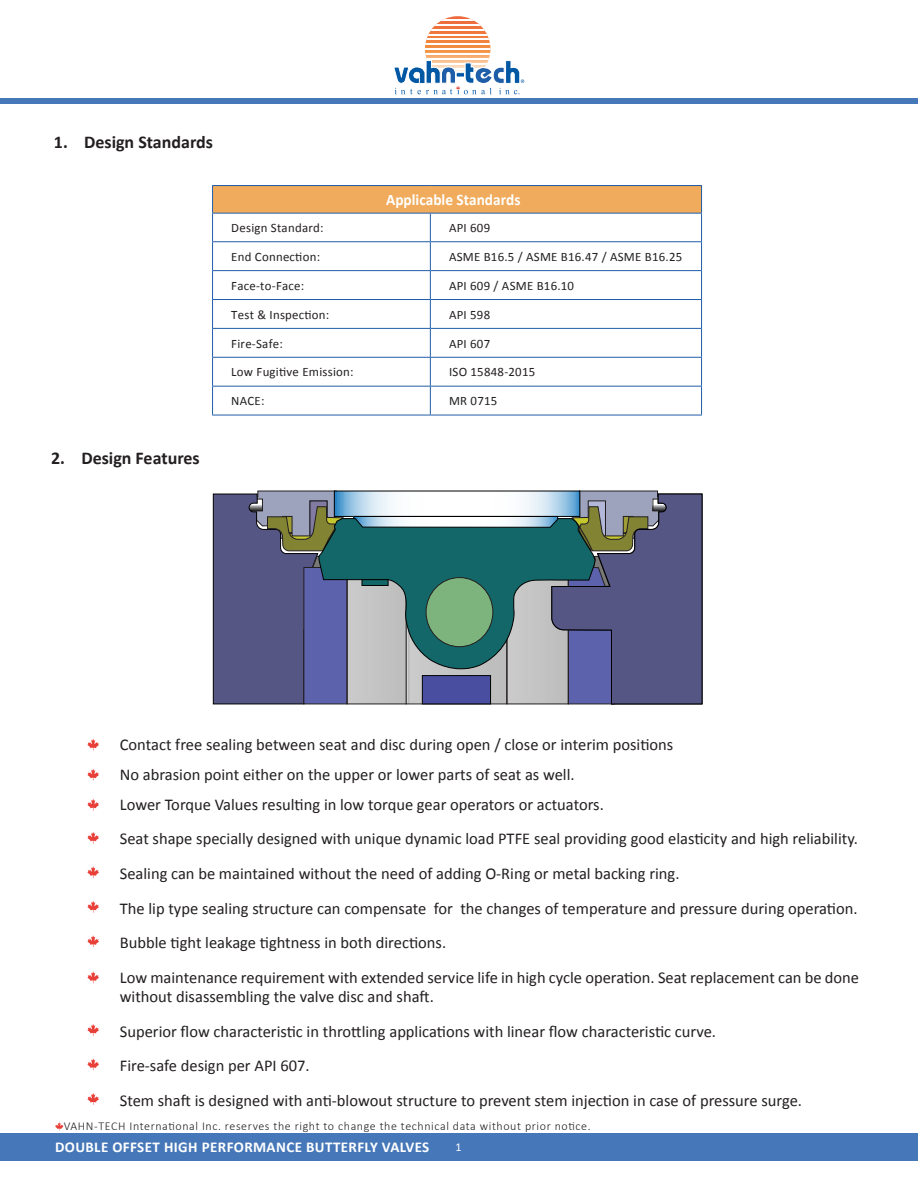
<style>
.page{position:relative;width:918px;height:1188px;background:#fff}
.page>*{position:absolute;margin:0;border:0;box-sizing:border-box;transform-origin:0 0}
.t1{font:700 18px "Calibri";color:#231f20}
.t2{font:16.5px/34.5px "Calibri";color:#231f20}
.t3{font:700 16.05px "Calibri";color:#fff;scale:.96 1}
.t4{font:700 15px "Calibri";letter-spacing:.025em;color:#fff}
.t5{font:12.9px "Calibri";letter-spacing:.02em;color:#231f20}
.t6{font:300 12px "Calibri";letter-spacing:.05em;color:#231f20}
.t7{font:12px "Calibri";color:#fff}
</style>
<div class="page">
<div style="left:0;top:98px;width:918px;height:5px;background:#4677b8"></div>
<svg style="left:394px;top:16px;width:130px;height:78px"></svg>
<div style="left:0;top:1133px;width:918px;height:27px;background:#4677b8"></div>
<svg style="left:55px;top:1122px;width:9px;height:9px"></svg>
<div style="left:213px;top:186px;width:489px;height:27px;background:#f0ab5c"></div>
<hr style="left:212px;top:185px;width:218px;height:1px;background:#205da8">
<hr style="left:430px;top:185px;width:272px;height:1px;background:#205da8">
<hr style="left:212px;top:213px;width:218px;height:1px;background:#205da8">
<hr style="left:430px;top:213px;width:272px;height:1px;background:#205da8">
<hr style="left:212px;top:241px;width:218px;height:1px;background:#205da8">
<hr style="left:430px;top:241px;width:272px;height:1px;background:#205da8">
<hr style="left:212px;top:270px;width:218px;height:1px;background:#205da8">
<hr style="left:430px;top:270px;width:272px;height:1px;background:#205da8">
<hr style="left:212px;top:299px;width:218px;height:1px;background:#205da8">
<hr style="left:430px;top:299px;width:272px;height:1px;background:#205da8">
<hr style="left:212px;top:328px;width:218px;height:1px;background:#205da8">
<hr style="left:430px;top:328px;width:272px;height:1px;background:#205da8">
<hr style="left:212px;top:357px;width:218px;height:1px;background:#205da8">
<hr style="left:430px;top:357px;width:272px;height:1px;background:#205da8">
<hr style="left:212px;top:386px;width:218px;height:1px;background:#205da8">
<svg style="left:212px;top:186px;width:1px;height:229px"></svg>
<hr style="left:430px;top:386px;width:272px;height:1px;background:#205da8">
<svg style="left:430px;top:214px;width:1px;height:201px"></svg>
<svg style="left:701px;top:186px;width:1px;height:229px"></svg>
<hr style="left:212px;top:415px;width:218px;height:1px;background:#205da8">
<hr style="left:430px;top:415px;width:272px;height:1px;background:#205da8">
<svg style="left:87px;top:739px;width:12px;height:12px"></svg>
<svg style="left:87px;top:769px;width:12px;height:12px"></svg>
<svg style="left:87px;top:799px;width:12px;height:12px"></svg>
<svg style="left:87px;top:832px;width:12px;height:12px"></svg>
<svg style="left:87px;top:866px;width:12px;height:12px"></svg>
<svg style="left:87px;top:901px;width:12px;height:12px"></svg>
<svg style="left:87px;top:935px;width:12px;height:12px"></svg>
<svg style="left:87px;top:971px;width:12px;height:12px"></svg>
<svg style="left:87px;top:1024px;width:12px;height:12px"></svg>
<svg style="left:87px;top:1058px;width:12px;height:12px"></svg>
<svg style="left:87px;top:1093px;width:12px;height:12px"></svg>
<svg style="left:213px;top:491px;width:489px;height:213px;background:#687b90"></svg>
<p class="t1" style="left:54px;top:130px;width:161px">1. Design Standards</p>
<p class="t1" style="left:51px;top:445px;width:150px">2. Design Features</p>
<p class="t5" style="left:231px;top:220px;width:94px">Design Standard:</p>
<p class="t5" style="left:231px;top:249px;width:90px">End Connection:</p>
<p class="t5" style="left:231px;top:278px;width:75px">Face-to-Face:</p>
<p class="t5" style="left:231px;top:306px;width:100px">Test &amp; Inspection:</p>
<p class="t5" style="left:231px;top:335px;width:53px">Fire-Safe:</p>
<p class="t5" style="left:231px;top:364px;width:124px">Low Fugitive Emission:</p>
<p class="t5" style="left:231px;top:393px;width:35px">NACE:</p>
<p class="t3" style="left:386px;top:189px;width:142px">Applicable Standards</p>
<p class="t5" style="left:449px;top:220px;width:43px">API 609</p>
<p class="t5" style="left:449px;top:249px;width:235px">ASME B16.5 / ASME B16.47 / ASME B16.25</p>
<p class="t5" style="left:449px;top:278px;width:127px">API 609 / ASME B16.10</p>
<p class="t5" style="left:449px;top:307px;width:43px">API 598</p>
<p class="t5" style="left:449px;top:335px;width:43px">API 607</p>
<p class="t5" style="left:449px;top:364px;width:88px">ISO 15848-2015</p>
<p class="t5" style="left:449px;top:393px;width:50px">MR 0715</p>
<p class="t2" style="left:120px;top:729px;width:555px;line-height:30px">Contact free sealing between seat and disc during open / close or interim positions<br>No abrasion point either on the upper or lower parts of seat as well.<br>Lower Torque Values resulting in low torque gear operators or actuators.</p>
<p class="t2" style="left:120px;top:821px;width:741px">Seat shape specially designed with unique dynamic load PTFE seal providing good elasticity and high reliability.<br>Sealing can be maintained without the need of adding O-Ring or metal backing ring.<br>The lip type sealing structure can compensate for the changes of temperature and pressure during operation.<br>Bubble tight leakage tightness in both directions.<br>Low maintenance requirement with extended service life in high cycle operation. Seat replacement can be done</p>
<p class="t2" style="left:120px;top:979px;width:684px">without disassembling the valve disc and shaft.<br>Superior flow characteristic in throttling applications with linear flow characteristic curve.<br>Fire-safe design per API 607.<br>Stem shaft is designed with anti-blowout structure to prevent stem injection in case of pressure surge.</p>
<p class="t6" style="left:64px;top:1118px;width:528px">VAHN-TECH International Inc. reserves the right to change the technical data without prior notice.</p>
<p class="t7" style="left:456px;top:1140px;width:8px">1</p>
<p class="t4" style="left:55px;top:1137px;width:376px">DOUBLE OFFSET HIGH PERFORMANCE BUTTERFLY VALVES</p>
</div>
